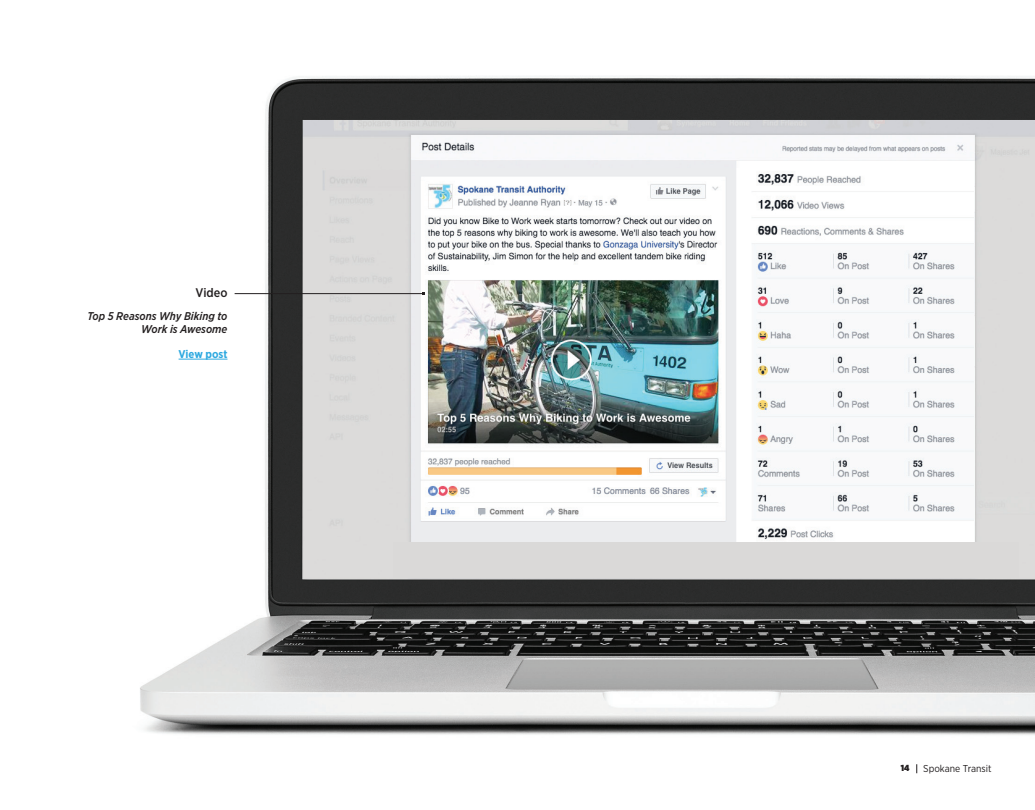
<style>
.page{position:relative;width:1035px;height:810px;background:#fff}
.page>*{position:absolute;margin:0;border:0;box-sizing:border-box;transform-origin:0 0}
.t1{font:500 12.5px "Gotham Narrow";color:#231f20}
.t2{font:italic 500 11.25px/12.5px "Gotham Narrow";color:#231f20;text-align:right}
.t3{font:700 11.25px "Gotham Narrow";letter-spacing:-.005em;color:#2ea9e0}
.t4{font:10px "Gotham Narrow";color:#231f20}
.t5{font:900 8.75px "Gotham Narrow";color:#231f20}
</style>
<div class="page">
<img style="left:140px;top:76px;width:895px;height:659px">
<hr style="left:179px;top:359px;width:49px;height:1px;background:#2ea9e0">
<img style="left:416px;top:168px;width:558px;height:374px">
<div style="left:393px;top:542px;width:625px;height:36px;background:#dad9d8"></div>
<hr style="left:235px;top:293px;width:189px;height:1px;background:#231f20">
<p class="t1" style="left:196px;top:284px;width:33px">Video</p>
<p class="t2" style="left:87px;top:310px;width:142px">Top 5 Reasons Why Biking to<br>Work is Awesome</p>
<p class="t3" style="left:179px;top:347px;width:50px">View post</p>
<p class="t5" style="left:901px;top:762px;width:10px">14</p>
<p class="t4" style="left:923px;top:763px;width:70px">Spokane Transit</p>
</div>
